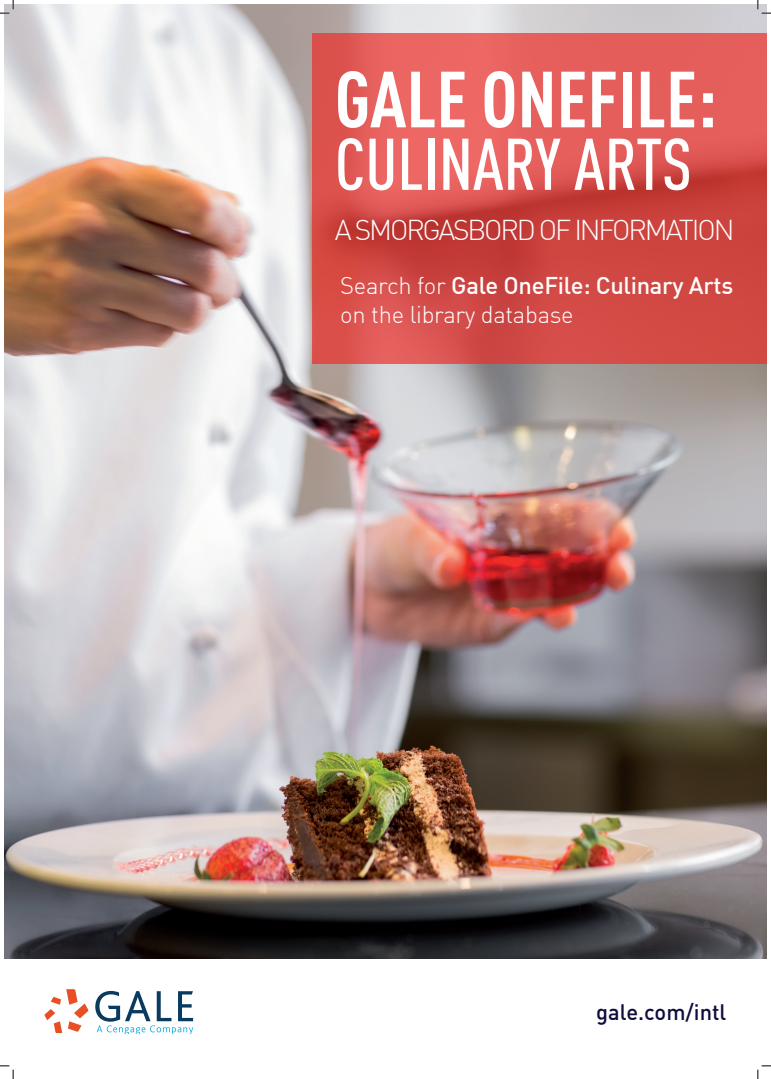
<style>
.page{position:relative;width:771px;height:1079px;background:#fff}
.page>*{position:absolute;margin:0;border:0;box-sizing:border-box;transform-origin:0 0}
.t1{font:700 condensed 78.12px "DIN Offc";color:#fff}
.t2{font:500 condensed 71.88px "DIN Offc";color:#fff}
.t3{font:300 28.12px "DIN Offc";letter-spacing:-.075em;color:#fff}
.t4{font:300 23.75px/28.5px "DIN Offc";letter-spacing:-.01em;color:#fff}
.t5{font:500 21.88px "DIN Offc";color:#100d3c}
.s1{font-weight:500}
</style>
<div class="page">
<img style="left:5px;top:4px;width:761px;height:954px">
<svg style="left:312px;top:33px;width:454px;height:331px;background:#d9514d"></svg>
<svg style="left:45px;top:989px;width:43px;height:44px"></svg>
<svg style="left:95px;top:991px;width:98px;height:43px"></svg>
<svg style="left:0;top:0;width:14px;height:14px"></svg>
<svg style="left:0;top:1065px;width:14px;height:14px"></svg>
<svg style="left:757px;top:0;width:13px;height:14px"></svg>
<svg style="left:757px;top:1065px;width:13px;height:14px"></svg>
<p class="t1" style="left:335px;top:52px;width:383px">GALE ONEFILE:</p>
<p class="t2" style="left:335px;top:122px;width:358px">CULINARY ARTS</p>
<p class="t3" style="left:335px;top:212px;width:401px">A SMORGASBORD OF INFORMATION</p>
<p class="t4" style="left:340px;top:272px;width:394px">Search for <span class="s1">Gale OneFile: Culinary Arts </span>on the library database</p>
<p class="t5" style="left:596px;top:998px;width:132px">gale.com/intl</p>
</div>
